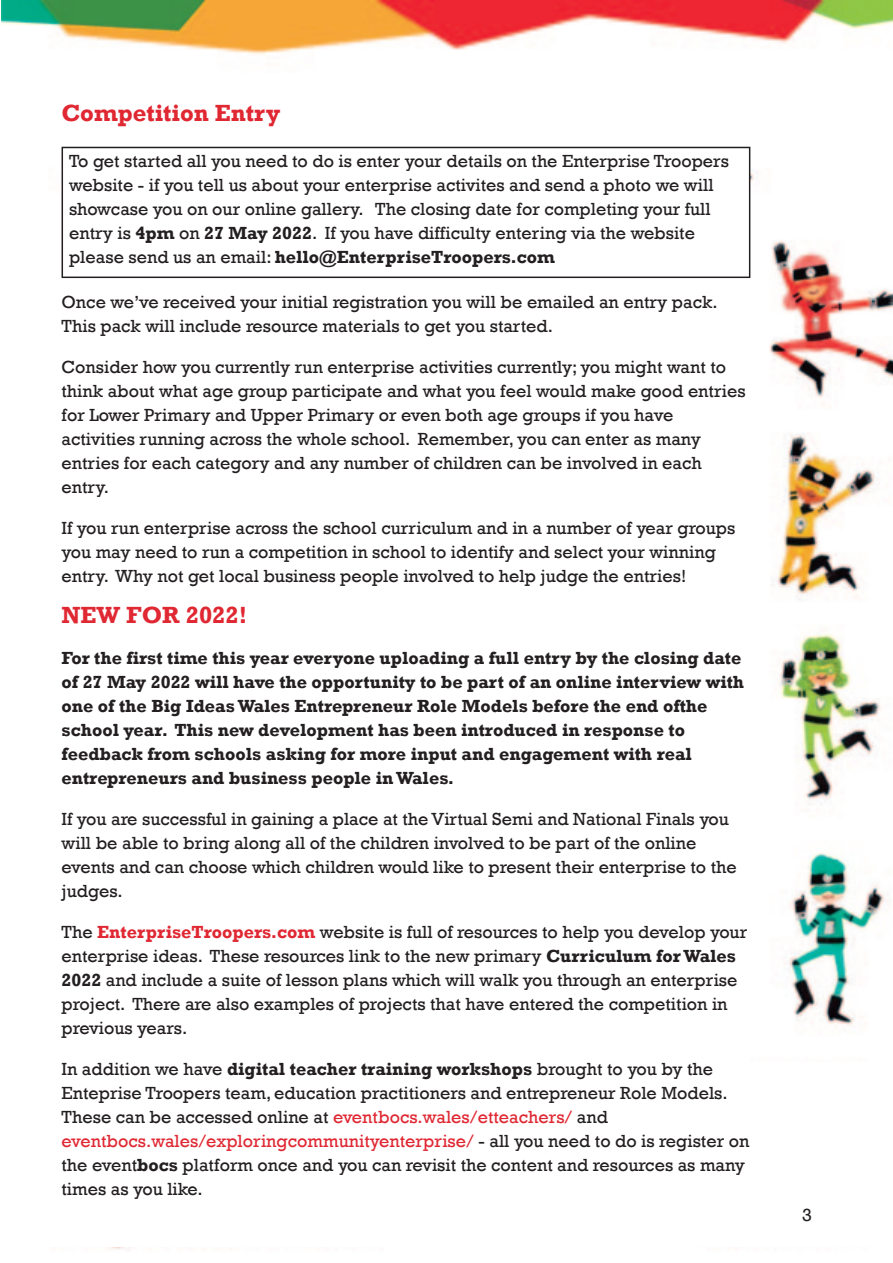
<style>
.page{position:relative;width:893px;height:1263px;background:#fff}
.page>*{position:absolute;margin:0;border:0;box-sizing:border-box;transform-origin:0 0}
.t1{font:700 24px "Rockwell";color:#e02833}
.t2{font:18px/24px "Rockwell";color:#231f20}
.t3{font:700 18px/24px "Rockwell";color:#231f20}
.s1{font-weight:700}
.s2{font-weight:700;color:#e02833}
.s3{color:#e02833}
</style>
<div class="page">
<img style="left:2px;top:0;width:891px;height:1250px">
<div style="left:38px;top:1062px;width:846px;height:185px;background:#fff"></div>
<div style="left:62px;top:104px;width:688px;height:1105px;background:#fff"></div>
<div style="left:62px;top:147px;width:688px;height:131px;border:2px solid #231f20"></div>
<p class="t1" style="left:62px;top:98px;width:220px">Competition Entry</p>
<p class="t2" style="left:69px;top:148px;width:661px">To get started all you need to do is enter your details on the Enterprise Troopers website - if you tell us about your enterprise activites and send a photo we will showcase you on our online gallery. The closing date for completing your full entry is <span class="s1">4pm</span> on <span class="s1">27 May 2022</span>. If you have difficulty entering via the website please send us an email: <span class="s1">hello@EnterpriseTroopers.com</span></p>
<p class="t2" style="left:62px;top:289px;width:658px">Once we’ve received your initial registration you will be emailed an entry pack.<br>This pack will include resource materials to get you started.</p>
<p class="t2" style="left:62px;top:354px;width:686px">Consider how you currently run enterprise activities currently; you might want to think about what age group participate and what you feel would make good entries for Lower Primary and Upper Primary or even both age groups if you have activities running across the whole school. Remember, you can enter as many entries for each category and any number of children can be involved in each entry.</p>
<p class="t2" style="left:62px;top:515px;width:675px">If you run enterprise across the school curriculum and in a number of year groups you may need to run a competition in school to identify and select your winning entry. Why not get local business people involved to help judge the entries!</p>
<p class="t1" style="left:62px;top:600px;width:187px">NEW FOR 2022!</p>
<p class="t3" style="left:62px;top:645px;width:684px">For the first time this year everyone uploading a full entry by the closing date of 27 May 2022 will have the opportunity to be part of an online interview with one of the Big Ideas Wales Entrepreneur Role Models before the end ofthe school year. This new development has been introduced in response to feedback from schools asking for more input and engagement with real entrepreneurs and business people in Wales.</p>
<p class="t2" style="left:62px;top:806px;width:677px">If you are successful in gaining a place at the Virtual Semi and National Finals you will be able to bring along all of the children involved to be part of the online events and can choose which children would like to present their enterprise to the judges.</p>
<p class="t2" style="left:62px;top:919px;width:687px">The <span class="s2">EnterpriseTroopers.com</span> website is full of resources to help you develop your enterprise ideas. These resources link to the new primary <span class="s1">Curriculum for Wales 2022</span> and include a suite of lesson plans which will walk you through an enterprise project. There are also examples of projects that have entered the competition in previous years.</p>
<p class="t2" style="left:62px;top:1056px;width:689px">In addition we have <span class="s1">digital teacher training workshops</span> brought to you by the Enteprise Troopers team, education practitioners and entrepreneur Role Models.<br>These can be accessed online at <span class="s3">eventbocs.wales/etteachers/</span> and <span class="s3">eventbocs.wales/exploringcommunityenterprise/</span> - all you need to do is register on the event<span class="s1">bocs</span> platform once and you can revisit the content and resources as many times as you like.</p>
<p class="t2" style="left:802px;top:1203px;width:11px">3</p>
</div>
